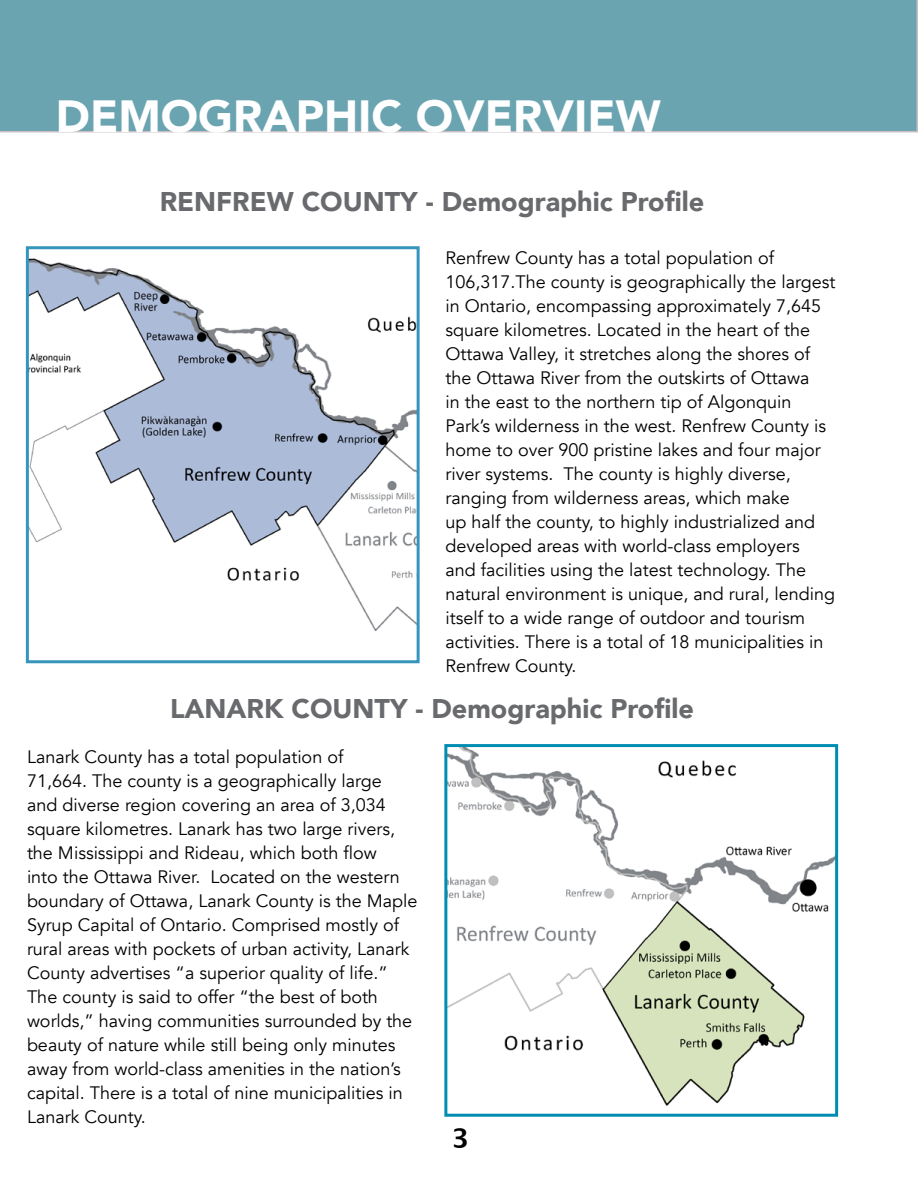
<style>
.page{position:relative;width:918px;height:1188px;background:#fff}
.page>*{position:absolute;margin:0;border:0;box-sizing:border-box;transform-origin:0 0}
.t1{font:900 45px "Avenir";color:#fff}
.t2{font:900 27px "Avenir";color:#696a6d}
.t3{font:700 27px "Lucida Grande";color:#000}
.t4{font:18px/24px "Avenir";color:#000101}
</style>
<div class="page">
<div style="left:0;top:0;width:918px;height:132px;background:#6ba4b1"></div>
<img style="left:30px;top:258px;width:386px;height:373px">
<div style="left:26px;top:246px;width:394px;height:417px;border:3px solid #3595bd"></div>
<img style="left:448px;top:748px;width:386px;height:358px">
<div style="left:444px;top:744px;width:394px;height:373px;border:3px solid #008db1"></div>
<h1 class="t1" style="left:56px;top:78px;width:606px">DEMOGRAPHIC OVERVIEW</h1>
<h2 class="t2" style="left:160px;top:178px;width:546px">RENFREW COUNTY - Demographic Profile</h2>
<p class="t4" style="left:446px;top:246px;width:392px">Renfrew County has a total population of 106,317.The county is geographically the largest in Ontario, encompassing approximately 7,645 square kilometres. Located in the heart of the Ottawa Valley, it stretches along the shores of the Ottawa River from the outskirts of Ottawa<br>in the east to the northern tip of Algonquin Park’s wilderness in the west. Renfrew County is home to over 900 pristine lakes and four major river systems. The county is highly diverse, ranging from wilderness areas, which make<br>up half the county, to highly industrialized and developed areas with world-class employers<br>and facilities using the latest technology. The natural environment is unique, and rural, lending itself to a wide range of outdoor and tourism activities. There is a total of 18 municipalities in Renfrew County.</p>
<h2 class="t2" style="left:170px;top:686px;width:525px">LANARK COUNTY - Demographic Profile</h2>
<p class="t4" style="left:27px;top:745px;width:392px">Lanark County has a total population of<br>71,664. The county is a geographically large<br>and diverse region covering an area of 3,034 square kilometres. Lanark has two large rivers, the Mississippi and Rideau, which both flow<br>into the Ottawa River. Located on the western boundary of Ottawa, Lanark County is the Maple Syrup Capital of Ontario. Comprised mostly of rural areas with pockets of urban activity, Lanark County advertises “a superior quality of life.” The county is said to offer “the best of both worlds,” having communities surrounded by the beauty of nature while still being only minutes away from world-class amenities in the nation’s capital. There is a total of nine municipalities in Lanark County.</p>
<h2 class="t3" style="left:452px;top:1116px;width:19px">3</h2>
</div>
